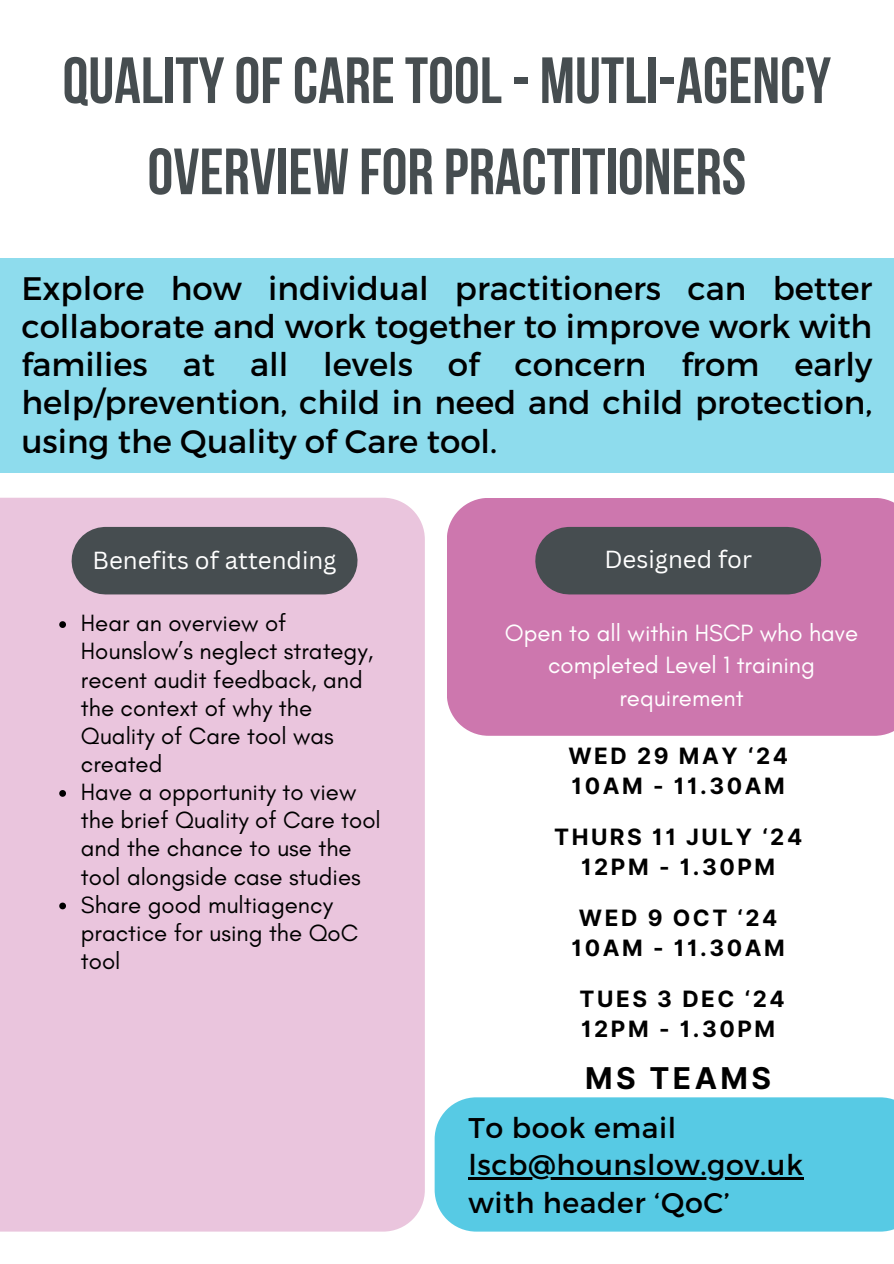
<style>
.page{position:relative;width:894px;height:1264px;background:#fff}
.page>*{position:absolute;margin:0;border:0;box-sizing:border-box;transform-origin:0 0}
.t1{font:700 65.1px/91.2px "Bebas Neue";color:#464d50;text-align:center}
.t2{font:32.55px/38.2px "Montserrat";color:#000;text-align:justify}
.t3{font:700 30px "Inter";letter-spacing:.11em;color:#000}
.t4{font:28.5px/37.2px "Montserrat";letter-spacing:.02em;color:#000}
.t5{font:24px/28.2px "Glacial Indifference";color:#000}
.t6{font:24px/32.7px "Glacial Indifference";color:#fff;text-align:center}
.t7{font:24px "Canva Sans";color:#fff}
.t8{font:700 22.5px/30.3px "Inter";letter-spacing:.11em;color:#000}
</style>
<div class="page">
<div style="left:0;top:258px;width:893px;height:214px;background:#8edced"></div>
<div style="left:0;top:497px;width:425px;height:734px;background:#eac5dd"></div>
<div style="left:105px;top:527px;width:219px;height:67px;background:#464d50"></div>
<div style="left:447px;top:498px;width:446px;height:237px;background:#cd77ae"></div>
<div style="left:434px;top:1097px;width:459px;height:134px;background:#57cae4"></div>
<svg style="left:59px;top:621px;width:7px;height:7px"></svg>
<svg style="left:59px;top:790px;width:7px;height:6px"></svg>
<svg style="left:59px;top:902px;width:7px;height:7px"></svg>
<hr style="left:468px;top:1177px;width:335px;height:2px;background:#000">
<div style="left:569px;top:527px;width:218px;height:67px;background:#464d50"></div>
<h1 class="t1" style="left:62px;top:41px;width:769px">QUALITYOFCARETOOL- MUTLI-AGENCY<br>OVERVIEW FOR PRACTITIONERS</h1>
<h2 class="t2" style="left:21px;top:267px;width:852px">Explore how individual practitioners can better collaborate and work together to improve work with families at all levels of concern from early help/prevention, child in need and child protection, using the Quality of Care tool.</h2>
<p class="t7" style="left:92px;top:543px;width:245px">Benefits of attending</p>
<p class="t5" style="left:81px;top:609px;width:301px">Hear an overview of<br>Hounslow’s neglect strategy, recent audit feedback, and the context of why the<br>Quality of Care tool was created<br>Have a opportunity to view the brief Quality of Care tool and the chance to use the tool alongside case studies<br>Share good multiagency practice for using the QoC tool</p>
<p class="t7" style="left:604px;top:542px;width:149px">Designed for</p>
<p class="t6" style="left:504px;top:616px;width:355px">Open to all within HSCP who have completed Level 1 training requirement</p>
<p class="t8" style="left:568px;top:740px;width:221px">WED 29 MAY ‘24<br>10AM - 11.30AM</p>
<p class="t8" style="left:554px;top:821px;width:249px;text-align:center">THURS 11 JULY ‘24<br>12PM - 1.30PM</p>
<p class="t8" style="left:571px;top:902px;width:215px;text-align:center">WED 9 OCT ‘24<br>10AM - 11.30AM</p>
<p class="t8" style="left:579px;top:983px;width:206px">TUES 3 DEC ‘24<br>12PM - 1.30PM</p>
<p class="t3" style="left:585px;top:1060px;width:187px">MS TEAMS</p>
<p class="t4" style="left:468px;top:1108px;width:336px">To book email lscb@hounslow.gov.uk with header ‘QoC’</p>
</div>
